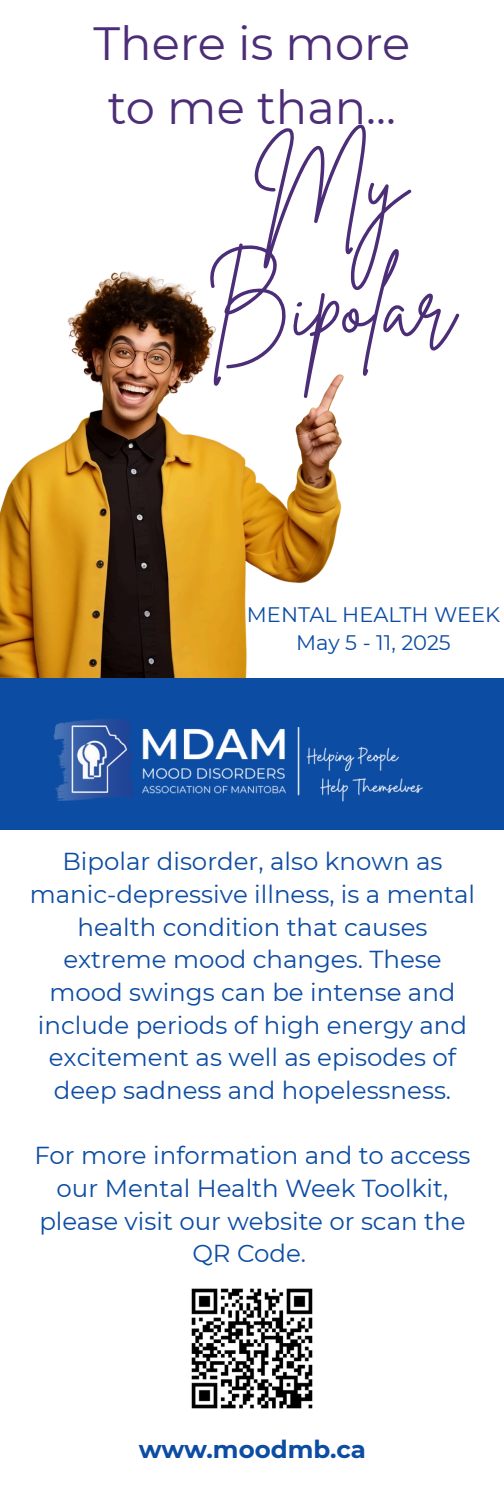
<style>
.page{position:relative;width:504px;height:1512px;background:#fff}
.page>*{position:absolute;margin:0;border:0;box-sizing:border-box;transform-origin:0 0}
.t1{font:89.6px/123.9px "Brittany Signature";color:#4c2d78;text-align:center}
.t2{font:46.55px/63.4px "Montserrat";color:#4c2d78;text-align:center}
.t3{font:24.5px/32.6px "Montserrat";color:#0c4ca3;text-align:center}
.t4{font:700 24.5px "Montserrat";color:#0c4ca3}
.t5{font:21px "Montserrat";color:#0c4ca3}
</style>
<div class="page">
<img style="left:2px;top:677px;width:502px;height:153px">
<img style="left:0;top:271px;width:344px;height:406px">
<img style="left:191px;top:1288px;width:122px;height:121px">
<p class="t2" style="left:94px;top:12px;width:318px">There is more to me than...</p>
<h4 class="t1" style="left:206px;top:124px;width:250px">My<br>Bipolar</h4>
<h4 class="t5" style="left:247px;top:602px;width:255px">MENTAL HEALTH WEEK</h4>
<h3 class="t5" style="left:296px;top:630px;width:156px">May 5 - 11, 2025</h3>
<h1 class="t3" style="left:30px;top:845px;width:447px">Bipolar disorder, also known as manic-depressive illness, is a mental health condition that causes extreme mood changes. These mood swings can be intense and include periods of high energy and excitement as well as episodes of deep sadness and hopelessness.</h1>
<p class="t3" style="left:34px;top:1139px;width:438px">For more information and to access our Mental Health Week Toolkit, please visit our website or scan the<br>QR Code.</p>
<p class="t4" style="left:139px;top:1435px;width:229px">www.moodmb.ca</p>
</div>
